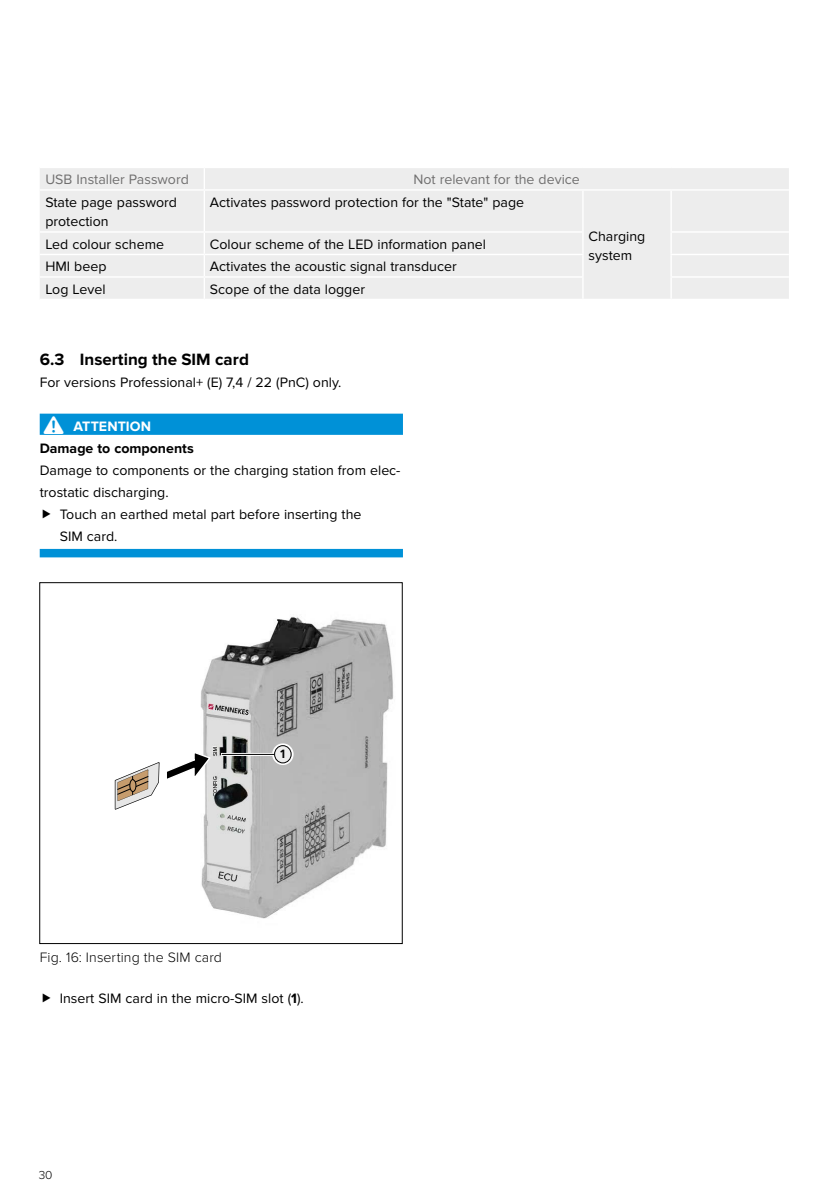
<style>
.page{position:relative;width:840px;height:1191px;background:#fff}
.page>*{position:absolute;margin:0;border:0;box-sizing:border-box;transform-origin:0 0}
.t1{font:700 17px "Proxima Nova";color:#000}
.t2{font:14.2px/19.6px "Proxima Nova";color:#000}
.t3{font:14.2px "Proxima Nova";color:#706f6f}
.t4{font:300 14.2px "Proxima Nova";letter-spacing:.01em;color:#000}
.t5{font:700 14.2px "Proxima Nova";color:#000}
.t6{font:700 14.2px "Proxima Nova";letter-spacing:.005em;color:#fff}
.t7{font:300 12px "Proxima Nova";color:#000}
.t8{font:700 12px "Frutiger LT Std";color:#000}
.s1{font-weight:700}
</style>
<div class="page">
<div style="left:40px;top:413px;width:363px;height:22px;background:#0091d7"></div>
<div style="left:40px;top:549px;width:363px;height:8px;background:#0091d7"></div>
<div style="left:40px;top:168px;width:748px;height:131px;background:#ededed"></div>
<hr style="left:203px;top:168px;width:2px;height:21px;background:#fff">
<hr style="left:582px;top:189px;width:88px;height:2px;background:#fff">
<hr style="left:40px;top:189px;width:164px;height:2px;background:#fff">
<hr style="left:204px;top:189px;width:378px;height:2px;background:#fff">
<hr style="left:203px;top:191px;width:2px;height:40px;background:#fff">
<hr style="left:582px;top:191px;width:1px;height:40px;background:#fff">
<hr style="left:670px;top:189px;width:118px;height:2px;background:#fff">
<hr style="left:670px;top:191px;width:1px;height:40px;background:#fff">
<hr style="left:40px;top:231px;width:164px;height:2px;background:#fff">
<hr style="left:204px;top:231px;width:379px;height:2px;background:#fff">
<hr style="left:203px;top:233px;width:2px;height:21px;background:#fff">
<hr style="left:670px;top:231px;width:118px;height:2px;background:#fff">
<hr style="left:40px;top:254px;width:164px;height:1px;background:#fff">
<hr style="left:204px;top:254px;width:379px;height:1px;background:#fff">
<hr style="left:203px;top:255px;width:2px;height:21px;background:#fff">
<hr style="left:670px;top:254px;width:118px;height:1px;background:#fff">
<hr style="left:40px;top:276px;width:164px;height:2px;background:#fff">
<hr style="left:204px;top:276px;width:379px;height:2px;background:#fff">
<hr style="left:203px;top:278px;width:2px;height:21px;background:#fff">
<svg style="left:582px;top:233px;width:1px;height:66px"></svg>
<hr style="left:670px;top:276px;width:118px;height:2px;background:#fff">
<svg style="left:670px;top:233px;width:1px;height:66px"></svg>
<img style="left:114px;top:616px;width:280px;height:303px">
<div style="left:39px;top:582px;width:363px;height:362px;border:1px solid #000"></div>
<svg style="left:115px;top:762px;width:44px;height:47px"></svg>
<div style="left:130px;top:779px;width:6px;height:12px;background:#c69c6d;border-radius:50%"></div>
<div style="left:130px;top:779px;width:6px;height:12px;border:1px solid #000;border-radius:50%"></div>
<svg style="left:272px;top:743px;width:21px;height:22px"></svg>
<hr style="left:221px;top:753px;width:53px;height:3px;background:#fff">
<hr style="left:222px;top:754px;width:52px;height:1px;background:#000">
<div style="left:274px;top:745px;width:17px;height:18px;background:#ededed;border-radius:50%"></div>
<div style="left:274px;top:745px;width:17px;height:18px;border:1px solid #000;border-radius:50%"></div>
<svg style="left:165px;top:750px;width:46px;height:32px"></svg>
<p class="t3" style="left:45px;top:171px;width:145px">USB Installer Password</p>
<p class="t3" style="left:413px;top:171px;width:168px">Not relevant for the device</p>
<p class="t2" style="left:45px;top:193px;width:133px">State page password protection</p>
<p class="t2" style="left:210px;top:193px;width:315px">Activates password protection for the "State" page</p>
<p class="t2" style="left:45px;top:235px;width:120px">Led colour scheme</p>
<p class="t2" style="left:210px;top:235px;width:277px">Colour scheme of the LED information panel</p>
<p class="t2" style="left:45px;top:257px;width:63px">HMI beep</p>
<p class="t2" style="left:210px;top:257px;width:248px">Activates the acoustic signal transducer</p>
<p class="t2" style="left:45px;top:280px;width:62px">Log Level</p>
<p class="t2" style="left:210px;top:280px;width:156px">Scope of the data logger</p>
<p class="t2" style="left:588px;top:226px;width:58px">Charging system</p>
<p class="t1" style="left:40px;top:349px;width:210px">6.3 Inserting the SIM card</p>
<p class="t2" style="left:40px;top:373px;width:303px">For versions Professional+ (E) 7,4 / 22 (PnC) only.</p>
<p class="t6" style="left:73px;top:418px;width:79px">ATTENTION</p>
<p class="t5" style="left:40px;top:440px;width:155px">Damage to components</p>
<p class="t2" style="left:40px;top:461px;width:362px">Damage to components or the charging station from elec-</p>
<p class="t2" style="left:40px;top:483px;width:130px">trostatic discharging.</p>
<p class="t2" style="left:60px;top:505px;width:303px">Touch an earthed metal part before inserting the</p>
<p class="t2" style="left:60px;top:527px;width:59px">SIM card.</p>
<p class="t8" style="left:279px;top:747px;width:8px">1</p>
<p class="t4" style="left:40px;top:949px;width:184px">Fig. 16: Inserting the SIM card</p>
<p class="t2" style="left:60px;top:989px;width:245px">Insert SIM card in the micro-SIM slot (<span class="s1">1</span>).</p>
<p class="t7" style="left:39px;top:1168px;width:15px">30</p>
</div>
